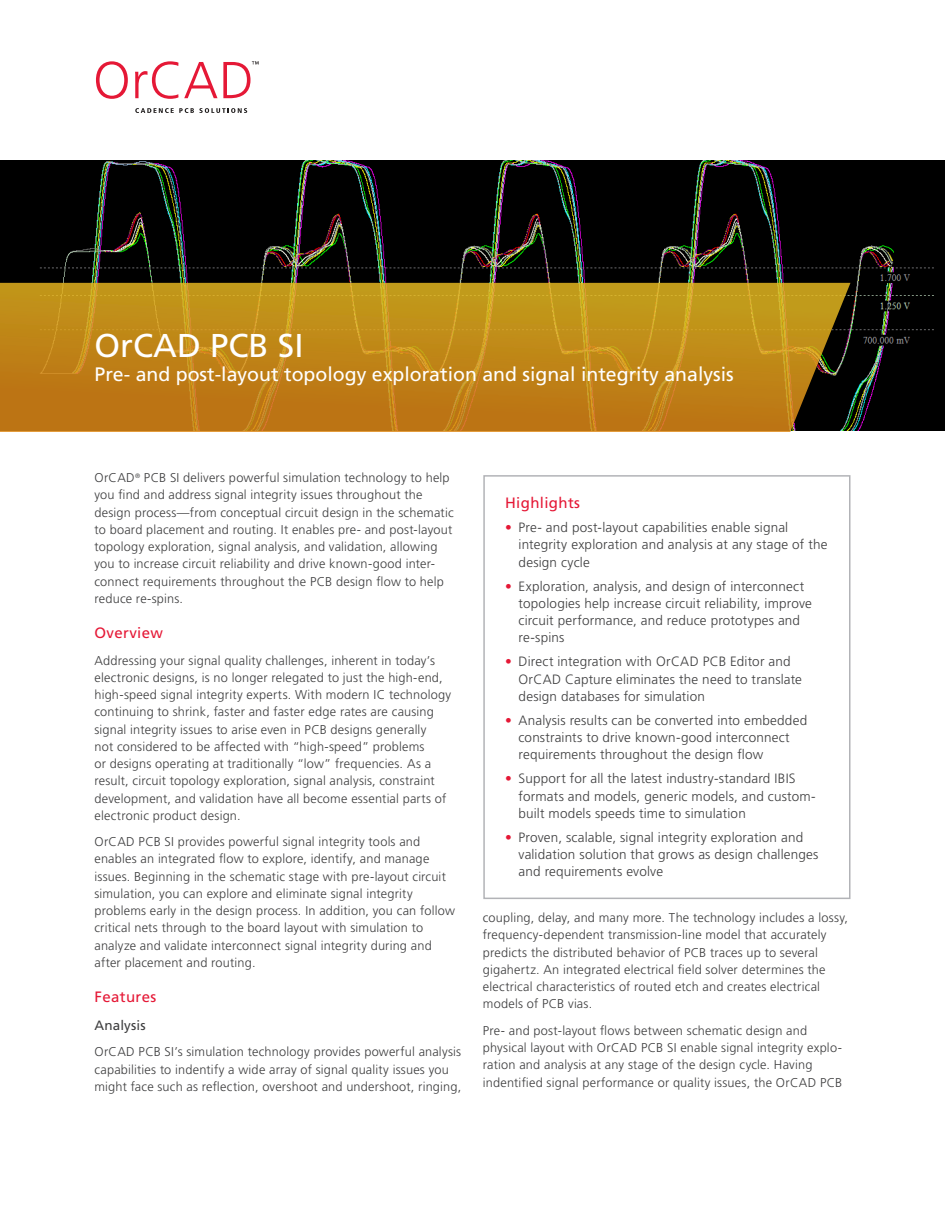
<style>
.page{position:relative;width:945px;height:1215px;background:#fff}
.page>*{position:absolute;margin:0;border:0;box-sizing:border-box;transform-origin:0 0}
.Title_Level_1{font:33px "Frutiger";color:#fff}
.Title_Level_2{font:19.5px "Frutiger";color:#fff}
.Body_Header_A{font:15px "Frutiger";letter-spacing:.025em;color:#e51836}
.t1{font:300 13.5px/17.2px "Frutiger";letter-spacing:.01em;color:#3e3e3f}
.Body_Header_B{font:13.5px "Frutiger";letter-spacing:.01em;color:#3e3e3f}
.Body{font:300 12.75px/17.2px "Frutiger";letter-spacing:.015em;color:#3e3e3f}
.s1{color:#e51836}
</style>
<div class="page">
<div style="left:483px;top:475px;width:367px;height:424px;border:2px solid #b2b3b7"></div>
<img style="left:0;top:160px;width:945px;height:270px">
<svg style="left:0;top:283px;width:850px;height:149px;background:#ba8318"></svg>
<svg style="left:135px;top:108px;width:112px;height:5px"></svg>
<svg style="left:96px;top:61px;width:32px;height:38px"></svg>
<svg style="left:135px;top:61px;width:124px;height:38px"></svg>
<p class="Title_Level_1" style="left:94px;top:326px;width:211px">OrCAD PCB SI</p>
<p class="Title_Level_2" style="left:94px;top:363px;width:641px">Pre- and post-layout topology exploration and signal integrity analysis</p>
<p class="Body" style="left:94px;top:469px;width:361px">OrCAD<sup>®</sup> PCB SI delivers powerful simulation technology to help you find and address signal integrity issues throughout the design process—from conceptual circuit design in the schematic to board placement and routing. It enables pre- and post-layout topology exploration, signal analysis, and validation, allowing you to increase circuit reliability and drive known-good inter&shy;connect requirements throughout the PCB design flow to help reduce re-spins.</p>
<p class="Body_Header_A" style="left:94px;top:624px;width:70px">Overview</p>
<p class="Body" style="left:94px;top:652px;width:358px">Addressing your signal quality challenges, inherent in today’s electronic designs, is no longer relegated to just the high-end, high-speed signal integrity experts. With modern IC technology continuing to shrink, faster and faster edge rates are causing signal integrity issues to arise even in PCB designs generally<br>not considered to be affected with “high-speed” problems<br>or designs operating at traditionally “low” frequencies. As a result, circuit topology exploration, signal analysis, constraint development, and validation have all become essential parts of electronic product design.</p>
<p class="Body" style="left:94px;top:833px;width:362px">OrCAD PCB SI provides powerful signal integrity tools and enables an integrated flow to explore, identify, and manage issues. Beginning in the schematic stage with pre-layout circuit simulation, you can explore and eliminate signal integrity problems early in the design process. In addition, you can follow critical nets through to the board layout with simulation to analyze and validate interconnect signal integrity during and after placement and routing.</p>
<p class="Body_Header_A" style="left:94px;top:988px;width:63px">Features</p>
<p class="Body_Header_B" style="left:94px;top:1017px;width:53px">Analysis</p>
<p class="Body" style="left:94px;top:1044px;width:368px">OrCAD PCB SI’s simulation technology provides powerful analysis capabilities to indentify a wide array of signal quality issues you might face such as reflection, overshoot and undershoot, ringing,</p>
<p class="Body_Header_A" style="left:505px;top:494px;width:77px">Highlights</p>
<p class="t1" style="left:519px;top:519px;width:310px;text-indent:-14px"><span class="s1">•</span> Pre- and post-layout capabilities enable signal integrity exploration and analysis at any stage of the design cycle</p>
<p class="t1" style="left:519px;top:578px;width:295px;text-indent:-14px"><span class="s1">•</span> Exploration, analysis, and design of interconnect topologies help increase circuit reliability, improve circuit performance, and reduce prototypes and re-spins</p>
<p class="t1" style="left:519px;top:653px;width:285px;text-indent:-14px"><span class="s1">•</span> Direct integration with OrCAD PCB Editor and<br>OrCAD Capture eliminates the need to translate design databases for simulation</p>
<p class="t1" style="left:519px;top:712px;width:290px;text-indent:-14px"><span class="s1">•</span> Analysis results can be converted into embedded constraints to drive known-good interconnect requirements throughout the design flow</p>
<p class="t1" style="left:519px;top:770px;width:299px;text-indent:-14px"><span class="s1">•</span> Support for all the latest industry-standard IBIS formats and models, generic models, and custom&shy;built models speeds time to simulation</p>
<p class="t1" style="left:519px;top:829px;width:301px;text-indent:-14px"><span class="s1">•</span> Proven, scalable, signal integrity exploration and validation solution that grows as design challenges and requirements evolve</p>
<p class="Body" style="left:483px;top:909px;width:367px">coupling, delay, and many more. The technology includes a lossy, frequency-dependent transmission-line model that accurately predicts the distributed behavior of PCB traces up to several gigahertz. An integrated electrical field solver determines the electrical characteristics of routed etch and creates electrical models of PCB vias.</p>
<p class="Body" style="left:483px;top:1022px;width:361px">Pre- and post-layout flows between schematic design and physical layout with OrCAD PCB SI enable signal integrity explo&shy;ration and analysis at any stage of the design cycle. Having indentified signal performance or quality issues, the OrCAD PCB</p>
</div>
